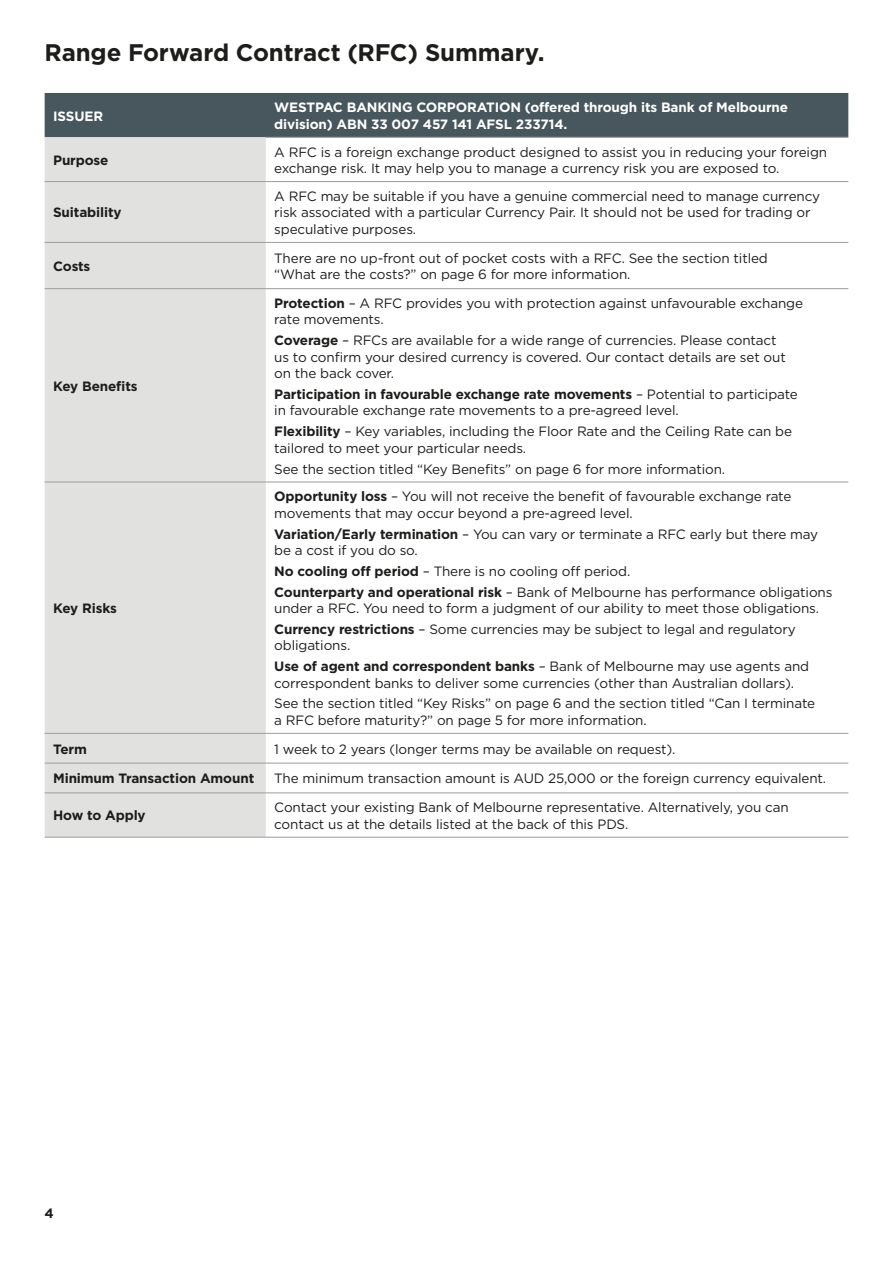
<style>
.page{position:relative;width:893px;height:1263px;background:#fff}
.page>*{position:absolute;margin:0;border:0;box-sizing:border-box;transform-origin:0 0}
.H1{font:700 24px "Gotham";letter-spacing:-.005em;color:#1d1d1b}
.Table_body{font:13.5px/16.5px "Gotham";letter-spacing:-.01em;color:#1d1d1b}
.Table_head{font:700 13.5px/16.5px "Gotham";letter-spacing:-.01em;color:#fff}
.Table_bold{font:700 13.5px "Gotham";letter-spacing:-.01em;color:#1d1d1b}
.s1{font-weight:700}
</style>
<div class="page">
<div style="left:45px;top:93px;width:803px;height:44px;background:#48565d"></div>
<div style="left:45px;top:137px;width:221px;height:700px;background:#e1e2e0"></div>
<hr style="left:266px;top:181px;width:582px;height:1px;background:#9d9d9c">
<hr style="left:266px;top:242px;width:582px;height:1px;background:#9d9d9c">
<hr style="left:266px;top:288px;width:582px;height:1px;background:#9d9d9c">
<hr style="left:266px;top:482px;width:582px;height:1px;background:#9d9d9c">
<hr style="left:266px;top:733px;width:582px;height:1px;background:#9d9d9c">
<hr style="left:266px;top:763px;width:582px;height:1px;background:#9d9d9c">
<hr style="left:266px;top:793px;width:582px;height:1px;background:#9d9d9c">
<hr style="left:45px;top:181px;width:221px;height:1px;background:#9d9d9c">
<hr style="left:45px;top:242px;width:221px;height:1px;background:#9d9d9c">
<hr style="left:45px;top:288px;width:221px;height:1px;background:#9d9d9c">
<hr style="left:45px;top:482px;width:221px;height:1px;background:#9d9d9c">
<hr style="left:45px;top:733px;width:221px;height:1px;background:#9d9d9c">
<hr style="left:45px;top:763px;width:221px;height:1px;background:#9d9d9c">
<hr style="left:45px;top:793px;width:221px;height:1px;background:#9d9d9c">
<hr style="left:266px;top:137px;width:582px;height:1px;background:#9d9d9c">
<hr style="left:45px;top:837px;width:221px;height:1px;background:#9d9d9c">
<hr style="left:266px;top:837px;width:582px;height:1px;background:#9d9d9c">
<p class="H1" style="left:45px;top:37px;width:502px">Range Forward Contract (RFC) Summary.</p>
<p class="Table_head" style="left:53px;top:107px;width:52px">ISSUER</p>
<p class="Table_head" style="left:274px;top:99px;width:515px">WESTPAC BANKING CORPORATION (offered through its Bank of Melbourne division) ABN 33 007 457 141 AFSL 233714.</p>
<p class="Table_bold" style="left:53px;top:151px;width:57px">Purpose</p>
<p class="Table_body" style="left:274px;top:143px;width:554px">A RFC is a foreign exchange product designed to assist you in reducing your foreign exchange risk. It may help you to manage a currency risk you are exposed to.</p>
<p class="Table_bold" style="left:53px;top:204px;width:70px">Suitability</p>
<p class="Table_body" style="left:274px;top:188px;width:547px">A RFC may be suitable if you have a genuine commercial need to manage currency risk associated with a particular Currency Pair. It should not be used for trading or speculative purposes.</p>
<p class="Table_bold" style="left:53px;top:257px;width:39px">Costs</p>
<p class="Table_body" style="left:274px;top:249px;width:495px">There are no up-front out of pocket costs with a RFC. See the section titled “What are the costs?” on page 6 for more information.</p>
<p class="Table_bold" style="left:53px;top:377px;width:86px">Key Benefits</p>
<p class="Table_bold" style="left:53px;top:599px;width:65px">Key Risks</p>
<p class="Table_body" style="left:274px;top:295px;width:530px"><span class="s1">Protection</span> – A RFC provides you with protection against unfavourable exchange rate movements.</p>
<p class="Table_body" style="left:274px;top:332px;width:513px"><span class="s1">Coverage</span> – RFCs are available for a wide range of currencies. Please contact us to confirm your desired currency is covered. Our contact details are set out on the back cover.</p>
<p class="Table_body" style="left:274px;top:386px;width:525px"><span class="s1">Participation in favourable exchange rate movements</span> – Potential to participate in favourable exchange rate movements to a pre-agreed level.</p>
<p class="Table_body" style="left:274px;top:423px;width:519px"><span class="s1">Flexibility</span> – Key variables, including the Floor Rate and the Ceiling Rate can be tailored to meet your particular needs.</p>
<p class="Table_body" style="left:274px;top:460px;width:450px">See the section titled “Key Benefits” on page 6 for more information.</p>
<p class="Table_body" style="left:274px;top:488px;width:519px"><span class="s1">Opportunity loss</span> – You will not receive the benefit of favourable exchange rate movements that may occur beyond a pre-agreed level.</p>
<p class="Table_body" style="left:274px;top:525px;width:545px"><span class="s1">Variation/Early termination</span> – You can vary or terminate a RFC early but there may be a cost if you do so.</p>
<p class="Table_body" style="left:274px;top:562px;width:355px"><span class="s1">No cooling off period</span> – There is no cooling off period.</p>
<p class="Table_body" style="left:274px;top:583px;width:560px"><span class="s1">Counterparty and operational risk</span> – Bank of Melbourne has performance obligations under a RFC. You need to form a judgment of our ability to meet those obligations.</p>
<p class="Table_body" style="left:274px;top:620px;width:523px"><span class="s1">Currency restrictions</span> – Some currencies may be subject to legal and regulatory obligations.</p>
<p class="Table_body" style="left:274px;top:658px;width:536px"><span class="s1">Use of agent and correspondent banks</span> – Bank of Melbourne may use agents and correspondent banks to deliver some currencies (other than Australian dollars).</p>
<p class="Table_body" style="left:274px;top:695px;width:542px">See the section titled “Key Risks” on page 6 and the section titled “Can I terminate a RFC before maturity?” on page 5 for more information.</p>
<p class="Table_bold" style="left:53px;top:740px;width:35px">Term</p>
<p class="Table_body" style="left:274px;top:740px;width:401px">1 week to 2 years (longer terms may be available on request).</p>
<p class="Table_bold" style="left:53px;top:770px;width:203px">Minimum Transaction Amount</p>
<p class="Table_body" style="left:274px;top:770px;width:551px">The minimum transaction amount is AUD 25,000 or the foreign currency equivalent.</p>
<p class="Table_bold" style="left:53px;top:807px;width:94px">How to Apply</p>
<p class="Table_body" style="left:274px;top:799px;width:516px">Contact your existing Bank of Melbourne representative. Alternatively, you can contact us at the details listed at the back of this PDS.</p>
<p class="Table_bold" style="left:45px;top:1204px;width:11px">4</p>
</div>
